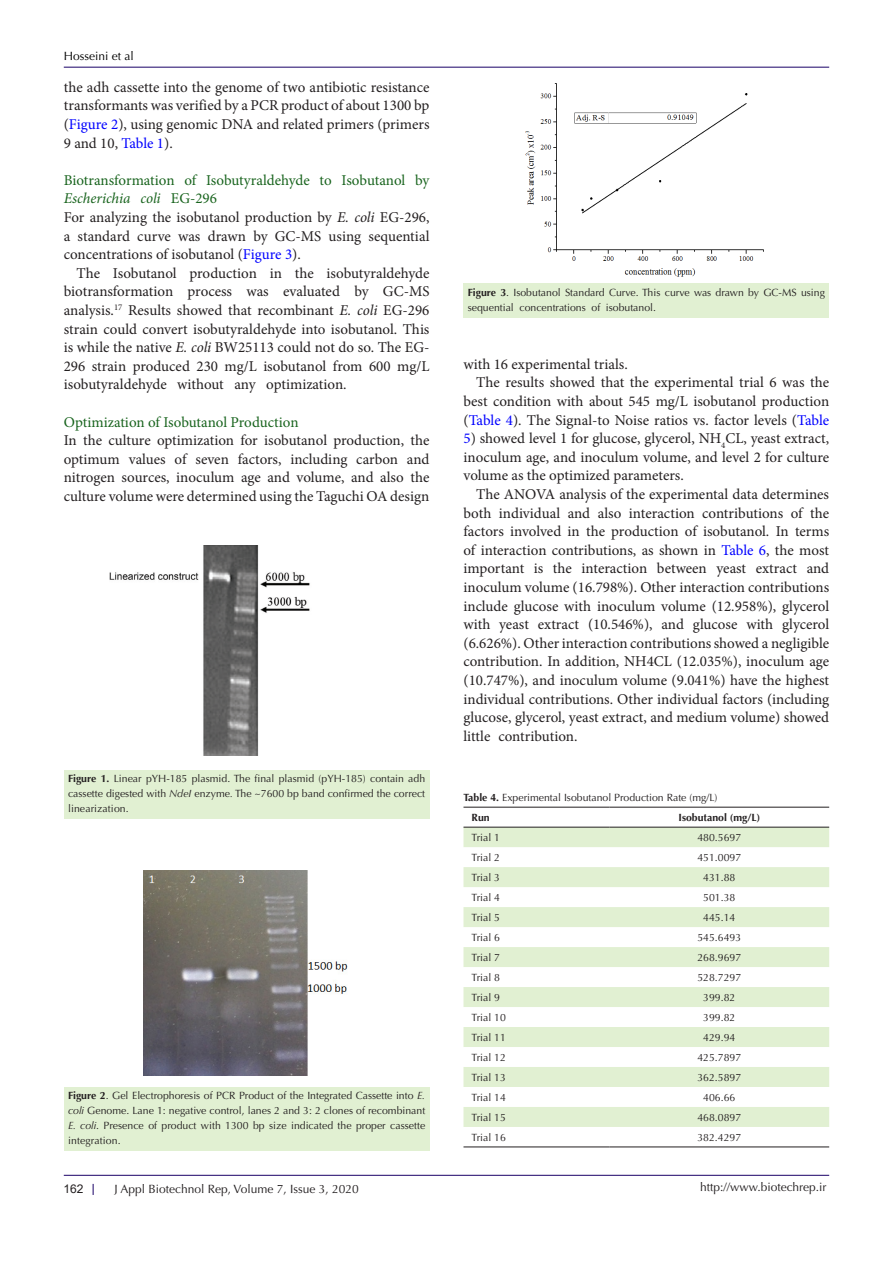
<style>
.page{position:relative;width:893px;height:1263px;background:#fff}
.page>*{position:absolute;margin:0;border:0;box-sizing:border-box;transform-origin:0 0}
.t1{font:15px/18.6px "Minion Pro";color:#231f20;text-align:justify}
.t2{font:15px/18.6px "Minion Pro";letter-spacing:-.005em;color:#19641e}
.t3{font:12px "Optima LT Std";color:#231f20}
.t4{font:12px "Optima LT Std";color:#000001}
.t5{font:12px "Arial";color:#231f20}
.t6{font:10.5px/15px "Optima LT Std";color:#231f20;text-align:justify}
.t7{font:700 10.5px "Optima LT Std";color:#231f20}
.s1{color:#00f}
.s2{font-style:italic}
.s3{font-weight:700}
</style>
<div class="page">
<hr style="left:64px;top:1175px;width:765px;height:1px;background:#190066">
<hr style="left:64px;top:67px;width:765px;height:1px;background:#190066">
<div style="left:64px;top:770px;width:365px;height:49px;background:#e1f0d2"></div>
<div style="left:463px;top:284px;width:366px;height:34px;background:#e1f0d2"></div>
<div style="left:64px;top:1087px;width:365px;height:64px;background:#e1f0d2"></div>
<img style="left:144px;top:871px;width:204px;height:205px">
<img style="left:110px;top:545px;width:200px;height:211px">
<img style="left:525px;top:83px;width:239px;height:193px">
<svg style="left:463px;top:828px;width:366px;height:299px;fill:#e1f0d2"></svg>
<hr style="left:463px;top:807px;width:146px;height:1px;background:#231f20">
<hr style="left:609px;top:807px;width:220px;height:1px;background:#231f20">
<hr style="left:463px;top:827px;width:146px;height:1px;background:#231f20">
<hr style="left:609px;top:827px;width:220px;height:1px;background:#231f20">
<hr style="left:463px;top:1146px;width:146px;height:1px;background:#231f20">
<hr style="left:609px;top:1146px;width:220px;height:1px;background:#231f20">
<p class="t4" style="left:64px;top:49px;width:72px">Hosseini et al</p>
<p class="t1" style="left:64px;top:78px;width:367px">the adh cassette into the genome of two antibiotic resistance transformants was verified by a PCR product of about 1300 bp (<span class="s1">Figure 2</span>), using genomic DNA and related primers (primers 9 and 10, <span class="s1">Table 1</span>).</p>
<p class="t2" style="left:64px;top:171px;width:367px">Biotransformation of Isobutyraldehyde to Isobutanol by<br><span class="s2">Escherichia coli</span> EG-296</p>
<p class="t1" style="left:64px;top:208px;width:367px">For analyzing the isobutanol production by <span class="s2">E. coli</span> EG-296, a standard curve was drawn by GC-MS using sequential concentrations of isobutanol (<span class="s1">Figure 3</span>).</p>
<p class="t1" style="left:64px;top:264px;width:367px;text-indent:13px">The Isobutanol production in the isobutyraldehyde biotransformation process was evaluated by GC-MS analysis.<sup>17</sup> Results showed that recombinant <span class="s2">E. coli</span> EG-296 strain could convert isobutyraldehyde into isobutanol. This is while the native <span class="s2">E. coli</span> BW25113 could not do so. The EG-296 strain produced 230 mg/L isobutanol from 600 mg/L isobutyraldehyde without any optimization.</p>
<p class="t2" style="left:64px;top:412px;width:236px">Optimization of Isobutanol Production</p>
<p class="t1" style="left:64px;top:431px;width:367px">In the culture optimization for isobutanol production, the optimum values of seven factors, including carbon and nitrogen sources, inoculum age and volume, and also the culture volume were determined using the Taguchi OA design</p>
<p class="t6" style="left:68px;top:771px;width:359px"><span class="s3">Figure 1.</span> Linear pYH-185 plasmid. The final plasmid (pYH-185) contain adh cassette digested with <span class="s2">NdeI</span> enzyme<span class="s2">.</span> The ~7600 bp band confirmed the correct linearization.</p>
<p class="t6" style="left:68px;top:1088px;width:359px"><span class="s3">Figure 2</span>. Gel Electrophoresis of PCR Product of the Integrated Cassette into <span class="s2">E. coli</span> Genome. Lane 1: negative control, lanes 2 and 3: 2 clones of recombinant <span class="s2">E. coli</span>. Presence of product with 1300 bp size indicated the proper cassette integration.</p>
<p class="t6" style="left:468px;top:285px;width:359px"><span class="s3">Figure 3</span>. Isobutanol Standard Curve. This curve was drawn by GC-MS using sequential concentrations of isobutanol.</p>
<p class="t1" style="left:463px;top:355px;width:166px">with 16 experimental trials.</p>
<p class="t1" style="left:463px;top:373px;width:367px;text-indent:13px">The results showed that the experimental trial 6 was the best condition with about 545 mg/L isobutanol production (<span class="s1">Table 4</span>). The Signal-to Noise ratios vs. factor levels (<span class="s1">Table</span></p>
<p class="t1" style="left:463px;top:429px;width:367px"><span class="s1">5</span>) showed level 1 for glucose, glycerol, NH<sub>4</sub>CL, yeast extract, inoculum age, and inoculum volume, and level 2 for culture volume as the optimized parameters.</p>
<p class="t1" style="left:463px;top:485px;width:367px;text-indent:13px">The ANOVA analysis of the experimental data determines both individual and also interaction contributions of the factors involved in the production of isobutanol. In terms of interaction contributions, as shown in <span class="s1">Table 6</span>, the most important is the interaction between yeast extract and inoculum volume (16.798%). Other interaction contributions include glucose with inoculum volume (12.958%), glycerol with yeast extract (10.546%), and glucose with glycerol (6.626%). Other interaction contributions showed a negligible contribution. In addition, NH4CL (12.035%), inoculum age (10.747%), and inoculum volume (9.041%) have the highest individual contributions. Other individual factors (including glucose, glycerol, yeast extract, and medium volume) showed little contribution.</p>
<p class="t6" style="left:463px;top:790px;width:255px"><span class="s3">Table 4.</span> Experimental Isobutanol Production Rate (mg/L)</p>
<p class="t7" style="left:472px;top:811px;width:20px">Run</p>
<p class="t7" style="left:678px;top:811px;width:83px">Isobutanol (mg/L)</p>
<p class="t6" style="left:472px;top:830px;width:30px">Trial 1</p>
<p class="t6" style="left:697px;top:830px;width:45px">480.5697</p>
<p class="t6" style="left:472px;top:850px;width:30px">Trial 2</p>
<p class="t6" style="left:697px;top:850px;width:45px">451.0097</p>
<p class="t6" style="left:472px;top:870px;width:30px">Trial 3</p>
<p class="t6" style="left:703px;top:870px;width:34px">431.88</p>
<p class="t6" style="left:472px;top:890px;width:30px">Trial 4</p>
<p class="t6" style="left:703px;top:890px;width:34px">501.38</p>
<p class="t6" style="left:472px;top:910px;width:30px">Trial 5</p>
<p class="t6" style="left:703px;top:910px;width:34px">445.14</p>
<p class="t6" style="left:472px;top:930px;width:30px">Trial 6</p>
<p class="t6" style="left:697px;top:930px;width:45px">545.6493</p>
<p class="t6" style="left:472px;top:950px;width:30px">Trial 7</p>
<p class="t6" style="left:697px;top:950px;width:45px">268.9697</p>
<p class="t6" style="left:472px;top:970px;width:30px">Trial 8</p>
<p class="t6" style="left:697px;top:970px;width:45px">528.7297</p>
<p class="t6" style="left:472px;top:990px;width:30px">Trial 9</p>
<p class="t6" style="left:703px;top:990px;width:34px">399.82</p>
<p class="t6" style="left:472px;top:1010px;width:36px">Trial 10</p>
<p class="t6" style="left:703px;top:1010px;width:34px">399.82</p>
<p class="t6" style="left:472px;top:1030px;width:36px">Trial 11</p>
<p class="t6" style="left:703px;top:1030px;width:34px">429.94</p>
<p class="t6" style="left:472px;top:1050px;width:36px">Trial 12</p>
<p class="t6" style="left:697px;top:1050px;width:45px">425.7897</p>
<p class="t6" style="left:472px;top:1070px;width:36px">Trial 13</p>
<p class="t6" style="left:697px;top:1070px;width:45px">362.5897</p>
<p class="t6" style="left:472px;top:1090px;width:36px">Trial 14</p>
<p class="t6" style="left:703px;top:1090px;width:34px">406.66</p>
<p class="t6" style="left:472px;top:1110px;width:36px">Trial 15</p>
<p class="t6" style="left:697px;top:1110px;width:45px">468.0897</p>
<p class="t6" style="left:472px;top:1130px;width:36px">Trial 16</p>
<p class="t6" style="left:697px;top:1130px;width:45px">382.4297</p>
<p class="t5" style="left:64px;top:1180px;width:22px">162</p>
<p class="t3" style="left:114px;top:1182px;width:246px">J Appl Biotechnol Rep, Volume 7, Issue 3, 2020</p>
<p class="t3" style="left:700px;top:1180px;width:128px">http://www.biotechrep.ir</p>
</div>
